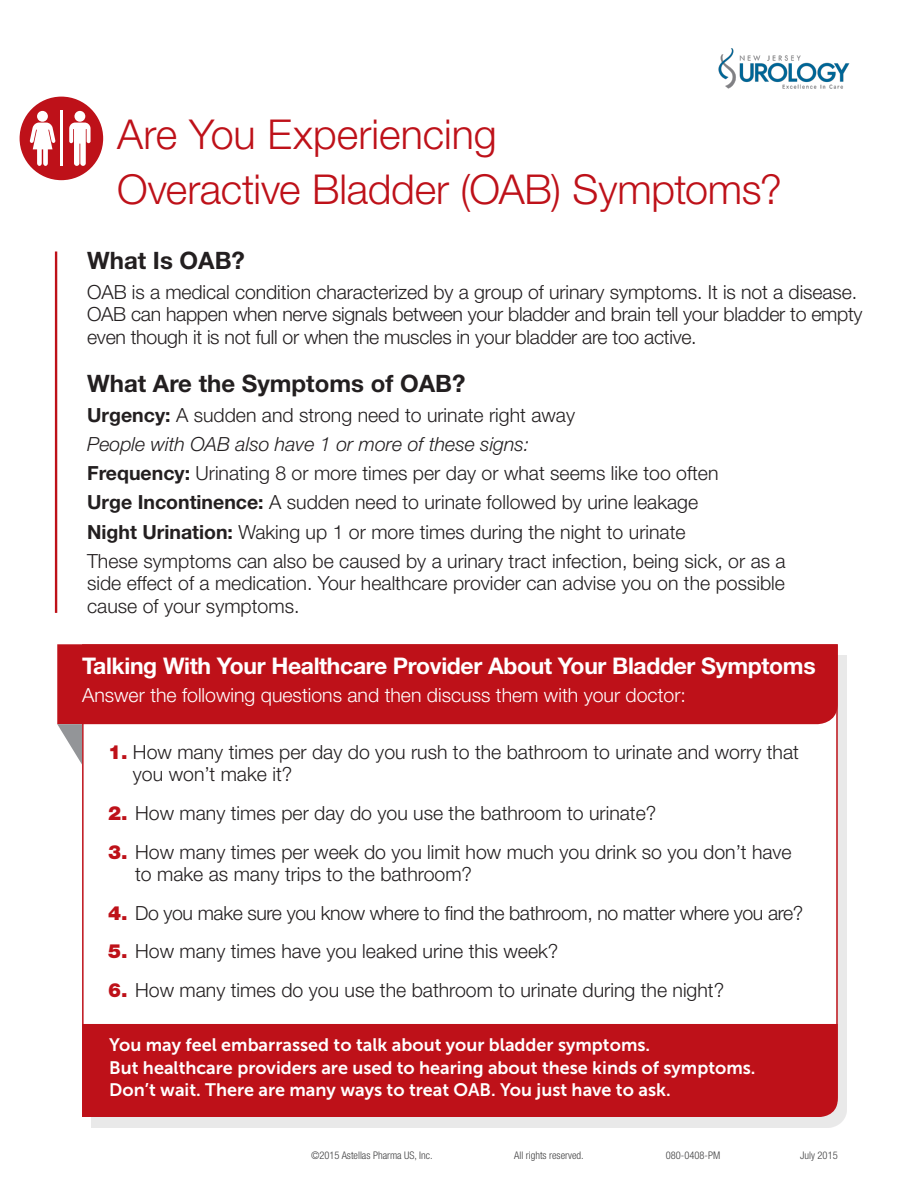
<style>
.page{position:relative;width:918px;height:1188px;background:#fff}
.page>*{position:absolute;margin:0;border:0;box-sizing:border-box;transform-origin:0 0}
.t1{font:300 41.25px/55.8px "Helvetica Neue LT Pro";letter-spacing:-.005em;color:#be1119}
.Subhead_2{font:700 24px "Helvetica Neue LT Pro";color:#231f20}
.Subhead_2-2{font:700 22.95px "Helvetica Neue LT Pro";letter-spacing:-.015em;color:#fff}
.Copy_2{font:300 19.5px/22.5px "Helvetica Neue LT Pro";color:#231f20}
.Copy_2-2{font:300 19.5px "Helvetica Neue LT Pro";letter-spacing:-.02em;color:#231f20}
.Intro_Copy{font:300 19.5px "Helvetica Neue LT Pro";color:#fff}
.Copy_2-3{font:italic 300 19.5px "Helvetica Neue LT Pro";color:#231f20}
.Callout{font:18px/22.5px "Museo Sans 700";color:#fff}
.New_Basic{font:300 condensed 10.5px "Helvetica Neue LT Pro";color:#3e3e3f}
.s1{font-weight:700}
.s2{font-weight:900;color:#be1119}
</style>
<div class="page">
<hr style="left:55px;top:251px;width:2px;height:362px;background:#be1119">
<div style="left:91px;top:655px;width:756px;height:472px;background:#e9e9e9"></div>
<div style="left:82px;top:724px;width:756px;height:300px;background:#fff"></div>
<div style="left:57px;top:644px;width:781px;height:80px;background:#be1119"></div>
<svg style="left:57px;top:724px;width:25px;height:40px"></svg>
<div style="left:82px;top:1024px;width:756px;height:93px;background:#be1119"></div>
<div style="left:20px;top:97px;width:83px;height:83px;background:#be1119;border-radius:50%"></div>
<svg style="left:69px;top:123px;width:22px;height:43px"></svg>
<div style="left:74px;top:111px;width:11px;height:11px;background:#fff;border-radius:50%"></div>
<svg style="left:30px;top:123px;width:26px;height:43px"></svg>
<div style="left:37px;top:111px;width:11px;height:11px;background:#fff;border-radius:50%"></div>
<hr style="left:61px;top:111px;width:2px;height:55px;background:#fff">
<img style="left:718px;top:48px;width:132px;height:41px">
<h1 class="t1" style="left:117px;top:105px;width:666px">Are You Experiencing<br>Overactive Bladder (OAB) Symptoms?</h1>
<p class="Subhead_2" style="left:87px;top:246px;width:159px">What Is OAB?</p>
<p class="Copy_2" style="left:87px;top:280px;width:777px">OAB is a medical condition characterized by a group of urinary symptoms. It is not a disease.<br>OAB can happen when nerve signals between your bladder and brain tell your bladder to empty even though it is not full or when the muscles in your bladder are too active.</p>
<p class="Subhead_2" style="left:87px;top:369px;width:380px">What Are the Symptoms of OAB?</p>
<p class="Copy_2" style="left:87px;top:403px;width:490px"><span class="s1">Urgency:</span> A sudden and strong need to urinate right away</p>
<p class="Copy_2-3" style="left:87px;top:432px;width:444px">People with OAB also have 1 or more of these signs:</p>
<p class="Copy_2" style="left:87px;top:461px;width:633px"><span class="s1">Frequency:</span> Urinating 8 or more times per day or what seems like too often</p>
<p class="Copy_2" style="left:87px;top:491px;width:613px"><span class="s1">Urge Incontinence:</span> A sudden need to urinate followed by urine leakage</p>
<p class="Copy_2" style="left:87px;top:520px;width:600px"><span class="s1">Night Urination:</span> Waking up 1 or more times during the night to urinate</p>
<p class="Copy_2" style="left:87px;top:549px;width:700px;text-align:justify">These symptoms can also be caused by a urinary tract infection, being sick, or as a side effect of a medication. Your healthcare provider can advise you on the possible cause of your symptoms.</p>
<p class="Subhead_2-2" style="left:82px;top:652px;width:735px">Talking With Your Healthcare Provider About Your Bladder Symptoms</p>
<p class="Intro_Copy" style="left:82px;top:683px;width:605px">Answer the following questions and then discuss them with your doctor:</p>
<p class="Copy_2" style="left:133px;top:740px;width:668px;text-indent:-25px"><span class="s2">1.</span> How many times per day do you rush to the bathroom to urinate and worry that you won’t make it?</p>
<p class="Copy_2" style="left:108px;top:801px;width:550px"><span class="s2">2.</span> How many times per day do you use the bathroom to urinate?</p>
<p class="Copy_2" style="left:135px;top:840px;width:658px;text-indent:-27px"><span class="s2">3.</span> How many times per week do you limit how much you drink so you don’t have to make as many trips to the bathroom?</p>
<p class="Copy_2-2" style="left:108px;top:901px;width:697px"><span class="s2">4.</span> Do you make sure you know where to find the bathroom, no matter where you are?</p>
<p class="Copy_2" style="left:108px;top:940px;width:452px"><span class="s2">5.</span> How many times have you leaked urine this week?</p>
<p class="Copy_2" style="left:108px;top:979px;width:618px"><span class="s2">6.</span> How many times do you use the bathroom to urinate during the night?</p>
<p class="Callout" style="left:109px;top:1034px;width:648px">You may feel embarrassed to talk about your bladder symptoms.<br>But healthcare providers are used to hearing about these kinds of symptoms.<br>Don’t wait. There are many ways to treat OAB. You just have to ask.</p>
<p class="New_Basic" style="left:311px;top:1150px;width:123px">©2015 Astellas Pharma US, Inc.</p>
<p class="New_Basic" style="left:514px;top:1150px;width:71px">All rights reserved.</p>
<p class="New_Basic" style="left:666px;top:1150px;width:56px">080-0408-PM</p>
<p class="New_Basic" style="left:800px;top:1150px;width:39px">July 2015</p>
</div>
